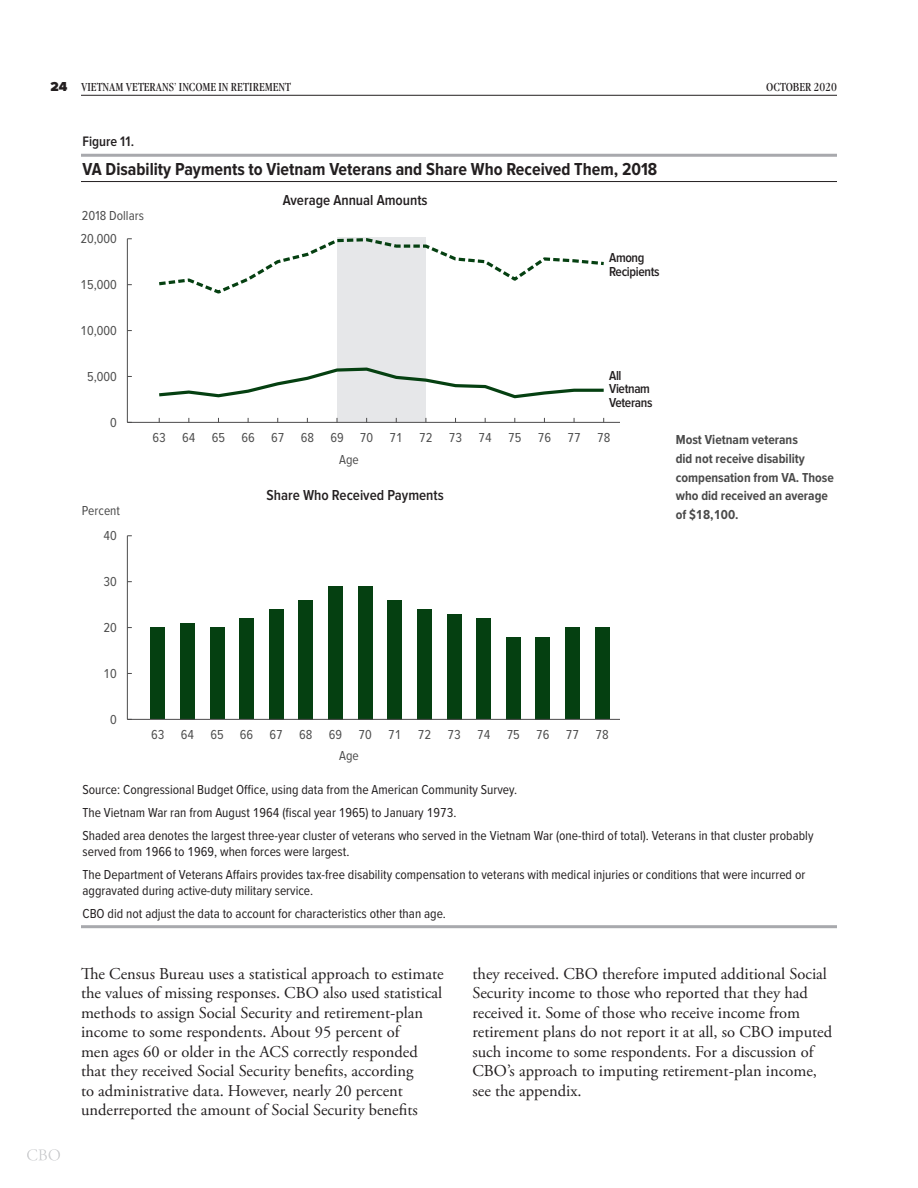
<style>
.page{position:relative;width:918px;height:1188px;background:#fff}
.page>*{position:absolute;margin:0;border:0;box-sizing:border-box;transform-origin:0 0}
.F-4_Title{font:700 18px "Proxima Nova Cond";color:#231f20}
.Bd-5_BODY-Text{font:16.5px/19.5px "Adobe Garamond Pro";color:#231f20}
.t1{font:600 15px "Proxima Nova Cond";color:#231f20}
.t2{font:600 14.25px "Proxima Nova Cond";color:#231f20}
.N-Notes{font:13.5px/16.2px "Proxima Nova T Cond";color:#231f20}
.F-8_side-caption{font:700 13.5px/18.9px "Proxima Nova T Cond";color:#4b4b4b}
.t3{font:13.5px "Proxima Nova T Cond";color:#4d4d4d}
.N-Notes-Last{font:13.5px "Proxima Nova T Cond";color:#231f20}
.t4{font:600 13.5px/13.5px "Proxima Nova Cond";letter-spacing:-.025em;color:#231f20}
.t5{font:13.5px "Proxima Nova Cond";color:#4c4c4c}
.t6{font:12px "Garamond Modern FS";color:#231f20}
.s1{font-family:"Proxima Nova";font-weight:900;font-size:13.5px}
</style>
<div class="page">
<hr style="left:81px;top:95px;width:756px;height:1px;background:#231f20">
<svg style="left:27px;top:1149px;width:33px;height:12px"></svg>
<hr style="left:81px;top:154px;width:756px;height:3px;background:#a8a9ad">
<hr style="left:81px;top:181px;width:756px;height:1px;background:#231f20">
<hr style="left:81px;top:925px;width:756px;height:3px;background:#a8a9ad">
<div style="left:337px;top:237px;width:89px;height:185px;background:#e6e7e9"></div>
<svg style="left:159px;top:239px;width:445px;height:55px"></svg>
<svg style="left:159px;top:367px;width:445px;height:32px"></svg>
<hr style="left:127px;top:239px;width:1px;height:183px;background:#4c4b4c">
<hr style="left:127px;top:422px;width:506px;height:1px;background:#4c4b4c">
<div style="left:150px;top:628px;width:15px;height:91px;background:#054011"></div>
<div style="left:180px;top:623px;width:15px;height:96px;background:#054011"></div>
<div style="left:210px;top:628px;width:14px;height:91px;background:#054011"></div>
<div style="left:239px;top:618px;width:15px;height:101px;background:#054011"></div>
<div style="left:269px;top:609px;width:15px;height:110px;background:#054011"></div>
<div style="left:298px;top:600px;width:15px;height:119px;background:#054011"></div>
<div style="left:328px;top:586px;width:15px;height:133px;background:#054011"></div>
<div style="left:358px;top:586px;width:15px;height:133px;background:#054011"></div>
<div style="left:387px;top:600px;width:15px;height:119px;background:#054011"></div>
<div style="left:417px;top:609px;width:15px;height:110px;background:#054011"></div>
<div style="left:447px;top:614px;width:14px;height:105px;background:#054011"></div>
<div style="left:476px;top:618px;width:15px;height:101px;background:#054011"></div>
<div style="left:506px;top:637px;width:15px;height:82px;background:#054011"></div>
<div style="left:536px;top:637px;width:14px;height:82px;background:#054011"></div>
<div style="left:565px;top:628px;width:15px;height:91px;background:#054011"></div>
<div style="left:595px;top:628px;width:15px;height:91px;background:#054011"></div>
<hr style="left:127px;top:536px;width:1px;height:183px;background:#4c4b4c">
<hr style="left:127px;top:719px;width:506px;height:1px;background:#4c4b4c">
<div style="left:620px;top:414px;width:41px;height:16px;background:#fff"></div>
<div style="left:620px;top:712px;width:41px;height:18px;background:#fff"></div>
<p class="t6" style="left:51px;top:80px;width:242px"><span class="s1">24</span> VIETNAM VETERANS’ INCOME IN RETIREMENT</p>
<p class="t6" style="left:766px;top:80px;width:72px">OCTOBER 2020</p>
<p class="t2" style="left:82px;top:134px;width:53px">Figure 11.</p>
<p class="F-4_Title" style="left:82px;top:159px;width:576px">VA Disability Payments to Vietnam Veterans and Share Who Received Them, 2018</p>
<p class="t5" style="left:82px;top:208px;width:63px">2018 Dollars</p>
<p class="t3" style="left:81px;top:231px;width:38px">20,000</p>
<p class="t3" style="left:81px;top:277px;width:38px">15,000</p>
<p class="t1" style="left:283px;top:191px;width:147px">Average Annual Amounts</p>
<p class="t4" style="left:609px;top:252px;width:52px">Among<br>Recipients</p>
<p class="t3" style="left:81px;top:323px;width:38px">10,000</p>
<p class="t3" style="left:87px;top:368px;width:31px">5,000</p>
<p class="t3" style="left:110px;top:414px;width:8px">0</p>
<p class="t5" style="left:82px;top:503px;width:40px">Percent</p>
<p class="t3" style="left:104px;top:528px;width:15px">40</p>
<p class="t4" style="left:609px;top:369px;width:45px">All<br>Vietnam<br>Veterans</p>
<p class="t3" style="left:153px;top:429px;width:459px">63 64 65 66 67 68 69 70 71 72 73 74 75 76 77 78</p>
<p class="t5" style="left:339px;top:452px;width:21px">Age</p>
<p class="t1" style="left:267px;top:486px;width:179px">Share Who Received Payments</p>
<p class="t3" style="left:104px;top:574px;width:15px">30</p>
<p class="t3" style="left:104px;top:620px;width:15px">20</p>
<p class="t3" style="left:104px;top:665px;width:15px">10</p>
<p class="t3" style="left:110px;top:711px;width:8px">0</p>
<p class="t3" style="left:151px;top:726px;width:459px">63 64 65 66 67 68 69 70 71 72 73 74 75 76 77 78</p>
<p class="t5" style="left:339px;top:748px;width:21px">Age</p>
<p class="F-8_side-caption" style="left:676px;top:430px;width:160px">Most Vietnam veterans<br>did not receive disability compensation from VA. Those who did received an average of $18,100.</p>
<p class="N-Notes" style="left:82px;top:782px;width:436px">Source: Congressional Budget Office, using data from the American Community Survey.</p>
<p class="N-Notes" style="left:82px;top:805px;width:375px">The Vietnam War ran from August 1964 (fiscal year 1965) to January 1973.</p>
<p class="N-Notes" style="left:82px;top:828px;width:733px">Shaded area denotes the largest three-year cluster of veterans who served in the Vietnam War (one-third of total). Veterans in that cluster probably served from 1966 to 1969, when forces were largest.</p>
<p class="N-Notes" style="left:82px;top:867px;width:724px">The Department of Veterans Affairs provides tax-free disability compensation to veterans with medical injuries or conditions that were incurred or aggravated during active-duty military service.</p>
<p class="N-Notes-Last" style="left:82px;top:906px;width:365px">CBO did not adjust the data to account for characteristics other than age.</p>
<p class="Bd-5_BODY-Text" style="left:81px;top:964px;width:364px">The Census Bureau uses a statistical approach to estimate the values of missing responses. CBO also used statistical methods to assign Social Security and retirement-plan income to some respondents. About 95 percent of<br>men ages 60 or older in the ACS correctly responded that they received Social Security benefits, according<br>to administrative data. However, nearly 20 percent underreported the amount of Social Security benefits</p>
<p class="Bd-5_BODY-Text" style="left:472px;top:964px;width:361px">they received. CBO therefore imputed additional Social Security income to those who reported that they had received it. Some of those who receive income from retirement plans do not report it at all, so CBO imputed such income to some respondents. For a discussion of CBO’s approach to imputing retirement-plan income, see the appendix.</p>
</div>
